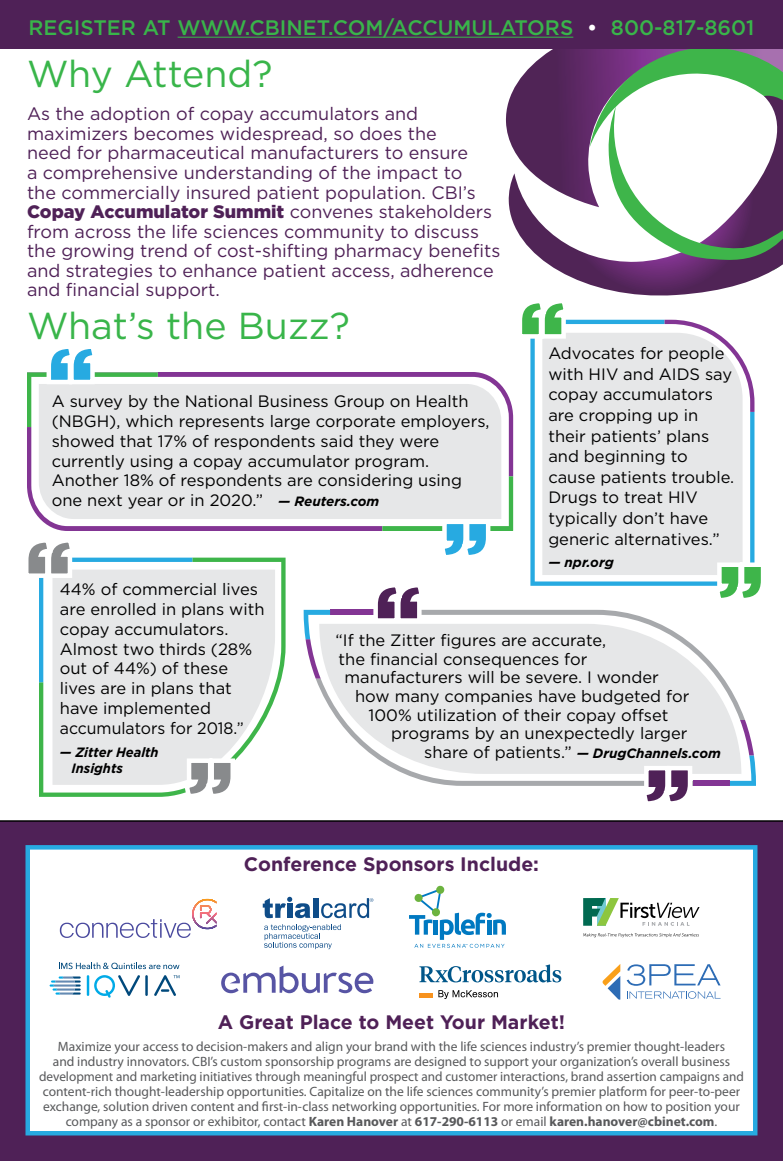
<style>
.page{position:relative;width:783px;height:1161px;background:#fff}
.page>*{position:absolute;margin:0;border:0;box-sizing:border-box;transform-origin:0 0}
.t1{font:37.5px "Gotham";color:#39b54a}
.t2{font:500 21px "Gotham";color:#39b54a}
.t3{font:700 19.5px "Gotham";color:#4f2157}
.t4{font:18px/19.5px "Gotham";color:#4f2157}
.t5{font:16.5px/19.8px "Gotham";color:#000}
.t6{font:13.5px/15px "Myriad Pro";color:#58595b;text-align:center}
.t7{font:italic 700 13.5px/16.2px "Gotham";color:#000;scale:.96 1}
.t8{font:italic 700 13.5px "Gotham";color:#000}
.s1{color:#fff}
.s2{font-weight:900}
.s3{font-weight:700;font-style:italic;font-size:13.5px}
.s4{font-weight:700}
</style>
<div class="page">
<div style="left:0;top:820px;width:783px;height:341px;background:#4f2157"></div>
<svg style="left:505px;top:49px;width:85px;height:86px"></svg>
<svg style="left:590px;top:49px;width:193px;height:47px"></svg>
<svg style="left:508px;top:96px;width:275px;height:200px"></svg>
<svg style="left:608px;top:106px;width:175px;height:155px"></svg>
<div style="left:0;top:0;width:783px;height:49px;background:#4f2157"></div>
<hr style="left:178px;top:37px;width:395px;height:1px;background:#39b54a">
<div style="left:28px;top:847px;width:727px;height:286px;background:#fff"></div>
<div style="left:26px;top:845px;width:732px;height:291px;border:4px solid #27aae1"></div>
<svg style="left:60px;top:899px;width:156px;height:39px"></svg>
<div style="left:313px;top:898px;width:5px;height:20px;background:#0e4c88"></div>
<svg style="left:263px;top:897px;width:47px;height:21px"></svg>
<svg style="left:321px;top:898px;width:52px;height:20px"></svg>
<svg style="left:264px;top:924px;width:77px;height:25px"></svg>
<svg style="left:409px;top:886px;width:97px;height:62px"></svg>
<svg style="left:583px;top:898px;width:117px;height:28px"></svg>
<svg style="left:583px;top:933px;width:116px;height:4px"></svg>
<svg style="left:27px;top:476px;width:355px;height:55px;fill:#e6e7e8"></svg>
<svg style="left:27px;top:372px;width:486px;height:104px;background:#e3dfe5"></svg>
<svg style="left:39px;top:558px;width:247px;height:239px;fill:#e6e7e8"></svg>
<svg style="left:530px;top:320px;width:225px;height:266px"></svg>
<svg style="left:665px;top:320px;width:89px;height:92px"></svg>
<div style="left:542px;top:333px;width:201px;height:242px;background:#e6e7e8"></div>
<div style="left:330px;top:624px;width:400px;height:150px;background:#e6e7e8"></div>
<svg style="left:373px;top:610px;width:372px;height:110px;fill:#e6e7e8"></svg>
<svg style="left:316px;top:679px;width:377px;height:107px;fill:#e6e7e8"></svg>
<div style="left:330px;top:610px;width:43px;height:5px;background:#833594"></div>
<svg style="left:304px;top:610px;width:26px;height:69px"></svg>
<div style="left:693px;top:781px;width:37px;height:5px;background:#833594"></div>
<svg style="left:730px;top:720px;width:26px;height:66px"></svg>
<svg style="left:27px;top:349px;width:131px;height:78px"></svg>
<svg style="left:382px;top:476px;width:132px;height:79px"></svg>
<svg style="left:522px;top:303px;width:50px;height:38px"></svg>
<svg style="left:712px;top:560px;width:49px;height:38px"></svg>
<svg style="left:28px;top:542px;width:164px;height:140px"></svg>
<svg style="left:181px;top:756px;width:56px;height:41px"></svg>
<svg style="left:371px;top:587px;width:56px;height:38px"></svg>
<svg style="left:639px;top:764px;width:56px;height:38px"></svg>
<svg style="left:438px;top:990px;width:60px;height:9px"></svg>
<hr style="left:419px;top:993px;width:14px;height:4px;background:#f7921e">
<svg style="left:419px;top:964px;width:142px;height:18px"></svg>
<hr style="left:87px;top:975px;width:2px;height:21px;background:#00aae7">
<hr style="left:145px;top:975px;width:3px;height:21px;background:#00497c">
<svg style="left:94px;top:975px;width:46px;height:23px"></svg>
<svg style="left:154px;top:975px;width:25px;height:21px"></svg>
<svg style="left:50px;top:977px;width:31px;height:18px"></svg>
<svg style="left:59px;top:962px;width:120px;height:7px"></svg>
<svg style="left:221px;top:966px;width:152px;height:27px"></svg>
<svg style="left:603px;top:964px;width:17px;height:36px"></svg>
<svg style="left:627px;top:964px;width:94px;height:35px"></svg>
<p class="t2" style="left:29px;top:14px;width:727px">REGISTER AT WWW.CBINET.COM/ACCUMULATORS <span class="s1">•</span> 800-817-8601</p>
<h1 class="t1" style="left:27px;top:50px;width:247px">Why Attend?</h1>
<p class="t4" style="left:27px;top:104px;width:475px">As the adoption of copay accumulators and maximizers becomes widespread, so does the<br>need for pharmaceutical manufacturers to ensure<br>a comprehensive understanding of the impact to<br>the commercially insured patient population. CBI’s <span class="s2">Copay Accumulator Summit</span> convenes stakeholders from across the life sciences community to discuss the growing trend of cost-shifting pharmacy benefits and strategies to enhance patient access, adherence and financial support.</p>
<h1 class="t1" style="left:27px;top:302px;width:324px">What’s the Buzz?</h1>
<p class="t5" style="left:52px;top:391px;width:439px">A survey by the National Business Group on Health (NBGH), which represents large corporate employers, showed that 17% of respondents said they were currently using a copay accumulator program.<br>Another 18% of respondents are considering using one next year or in 2020.” <span class="s3">— Reuters.com</span></p>
<p class="t5" style="left:548px;top:343px;width:188px;line-height:20.5px">Advocates for people with HIV and AIDS say copay accumulators are cropping up in their patients’ plans and beginning to cause patients trouble.<br>Drugs to treat HIV typically don’t have generic alternatives.”</p>
<p class="t8" style="left:548px;top:553px;width:67px">— npr.org</p>
<p class="t5" style="left:60px;top:579px;width:206px">44% of commercial lives are enrolled in plans with copay accumulators.<br>Almost two thirds (28% out of 44%) of these lives are in plans that have implemented accumulators for 2018.”</p>
<p class="t7" style="left:72px;top:744px;width:92px;text-indent:-12px">— Zitter Health<br>Insights</p>
<p class="t5" style="left:336px;top:630px;width:272px">“If the Zitter figures are accurate,</p>
<p class="t5" style="left:339px;top:648px;width:250px">the financial consequences for</p>
<p class="t5" style="left:345px;top:667px;width:316px">manufacturers will be severe. I wonder</p>
<p class="t5" style="left:355px;top:686px;width:336px">how many companies have budgeted for</p>
<p class="t5" style="left:369px;top:705px;width:301px">100% utilization of their copay offset</p>
<p class="t5" style="left:391px;top:723px;width:298px">programs by an unexpectedly larger</p>
<p class="t5" style="left:424px;top:742px;width:298px">share of patients.” <span class="s3">— DrugChannels.com</span></p>
<p class="t3" style="left:244px;top:851px;width:297px">Conference Sponsors Include:</p>
<p class="t3" style="left:218px;top:1009px;width:349px">A Great Place to Meet Your Market!</p>
<p class="t6" style="left:39px;top:1039px;width:706px">Maximize your access to decision-makers and align your brand with the life sciences industry’s premier thought-leaders<br>and industry innovators. CBI’s custom sponsorship programs are designed to support your organization’s overall business development and marketing initiatives through meaningful prospect and customer interactions, brand assertion campaigns and content-rich thought-leadership opportunities. Capitalize on the life sciences community’s premier platform for peer-to-peer exchange, solution driven content and first-in-class networking opportunities. For more information on how to position your company as a sponsor or exhibitor, contact <span class="s4">Karen Hanover</span> at <span class="s4">617-290-6113</span> or email <span class="s4">karen.hanover@cbinet.com</span>.</p>
</div>
